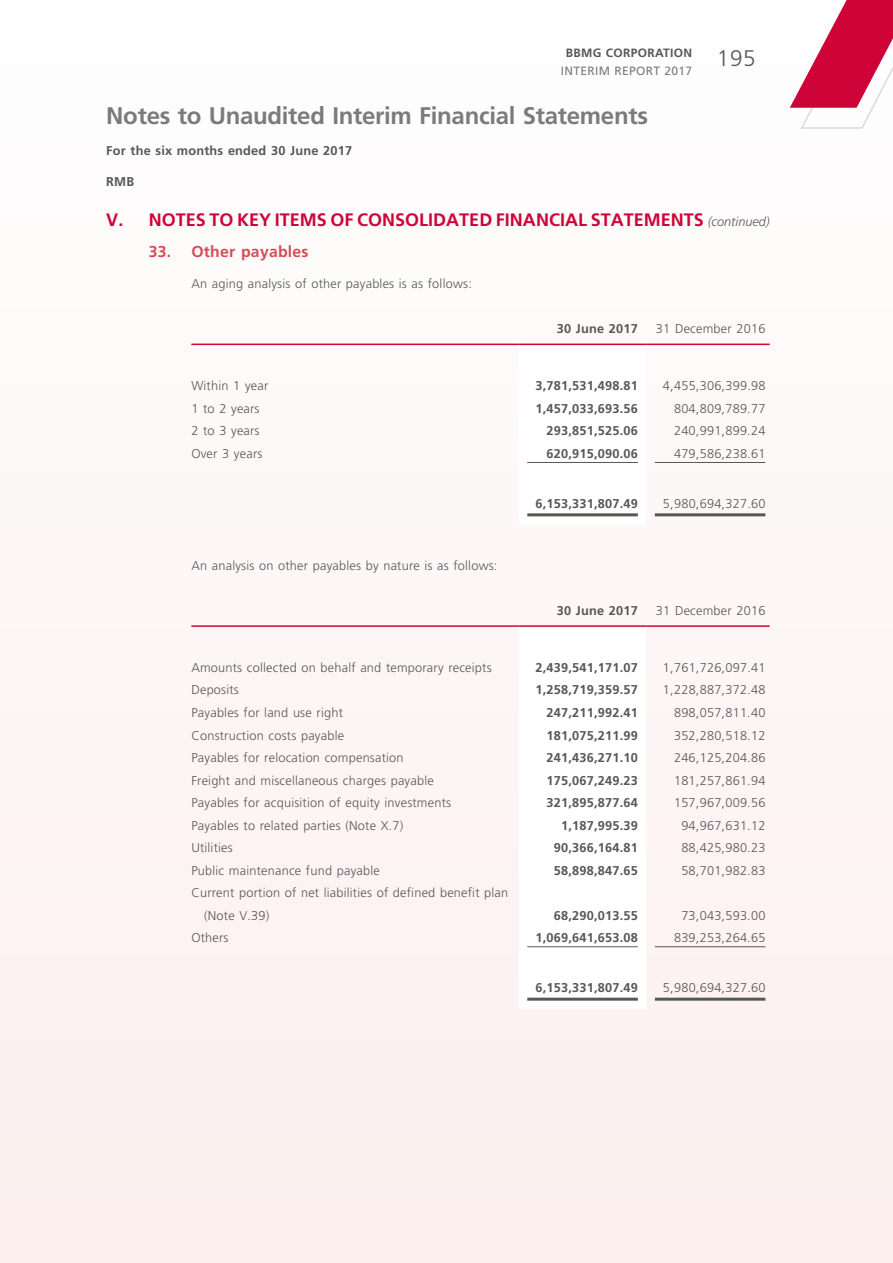
<style>
.page{position:relative;width:893px;height:1263px;background:#fdf7f6}
.page>*{position:absolute;margin:0;border:0;box-sizing:border-box;transform-origin:0 0}
.t1{font:700 24px "Frutiger LT Std";letter-spacing:-.015em;color:#7c7b7b}
.t2{font:300 22.5px "Frutiger LT Std";color:#575756}
.t3{font:700 18px "Frutiger LT Std";color:#ce0438}
.t4{font:700 15.75px "Frutiger LT Std";letter-spacing:.015em;color:#d74b55}
.t5{font:300 12.75px/22.5px "Frutiger LT Std";letter-spacing:.015em;color:#575756}
.t6{font:700 12.75px "Frutiger LT Std";letter-spacing:.015em;color:#575756}
.t7{font:12px "Frutiger LT Std";letter-spacing:.03em;color:#7c7b7b}
.t8{font:700 12px "Frutiger LT Std";letter-spacing:.03em;color:#575756}
.s1{font-weight:300;font-style:italic;font-size:12.75px;color:#575756}
</style>
<div class="page">
<svg style="left:790px;top:0;width:103px;height:129px"></svg>
<div style="left:519px;top:345px;width:127px;height:172px;background:#fff"></div>
<hr style="left:191px;top:344px;width:328px;height:1px;background:#ce0438">
<hr style="left:519px;top:344px;width:127px;height:1px;background:#ce0438">
<hr style="left:646px;top:344px;width:124px;height:1px;background:#ce0438">
<hr style="left:527px;top:462px;width:111px;height:1px;background:#575756">
<hr style="left:655px;top:462px;width:110px;height:1px;background:#575756">
<hr style="left:527px;top:513px;width:111px;height:3px;background:#575756">
<hr style="left:655px;top:513px;width:110px;height:3px;background:#575756">
<div style="left:527px;top:947px;width:111px;height:51px;background:#fff"></div>
<hr style="left:191px;top:625px;width:328px;height:2px;background:#ce0438">
<hr style="left:519px;top:625px;width:127px;height:2px;background:#ce0438">
<hr style="left:646px;top:625px;width:124px;height:2px;background:#ce0438">
<hr style="left:527px;top:946px;width:111px;height:1px;background:#575756">
<hr style="left:655px;top:946px;width:110px;height:1px;background:#575756">
<hr style="left:527px;top:998px;width:111px;height:3px;background:#575756">
<hr style="left:655px;top:998px;width:110px;height:3px;background:#575756">
<p class="t8" style="left:566px;top:46px;width:128px">BBMG CORPORATION</p>
<p class="t7" style="left:561px;top:63px;width:133px">INTERIM REPORT 2017</p>
<h1 class="t1" style="left:106px;top:102px;width:543px">Notes to Unaudited Interim Financial Statements</h1>
<p class="t6" style="left:106px;top:143px;width:247px">For the six months ended 30 June 2017</p>
<p class="t6" style="left:106px;top:174px;width:30px">RMB</p>
<h2 class="t2" style="left:717px;top:45px;width:40px">195</h2>
<h3 class="t3" style="left:106px;top:209px;width:665px">V. NOTES TO KEY ITEMS OF CONSOLIDATED FINANCIAL STATEMENTS <span class="s1">(continued)</span></h3>
<p class="t4" style="left:149px;top:242px;width:161px">33. Other payables</p>
<p class="t5" style="left:191px;top:273px;width:282px">An aging analysis of other payables is as follows:</p>
<p class="t6" style="left:557px;top:321px;width:83px">30 June 2017</p>
<p class="t5" style="left:656px;top:318px;width:111px">31 December 2016</p>
<p class="t5" style="left:191px;top:375px;width:78px">Within 1 year</p>
<p class="t6" style="left:535px;top:378px;width:104px">3,781,531,498.81</p>
<p class="t5" style="left:663px;top:375px;width:104px">4,455,306,399.98</p>
<p class="t5" style="left:191px;top:397px;width:70px">1 to 2 years</p>
<p class="t6" style="left:535px;top:401px;width:104px">1,457,033,693.56</p>
<p class="t5" style="left:674px;top:397px;width:93px">804,809,789.77</p>
<p class="t5" style="left:191px;top:420px;width:70px">2 to 3 years</p>
<p class="t6" style="left:546px;top:423px;width:93px">293,851,525.06</p>
<p class="t5" style="left:674px;top:420px;width:93px">240,991,899.24</p>
<p class="t5" style="left:191px;top:442px;width:73px">Over 3 years</p>
<p class="t6" style="left:546px;top:446px;width:93px">620,915,090.06</p>
<p class="t5" style="left:674px;top:442px;width:93px">479,586,238.61</p>
<p class="t6" style="left:535px;top:496px;width:104px">6,153,331,807.49</p>
<p class="t5" style="left:663px;top:492px;width:104px">5,980,694,327.60</p>
<p class="t5" style="left:191px;top:554px;width:308px">An analysis on other payables by nature is as follows:</p>
<p class="t6" style="left:557px;top:603px;width:83px">30 June 2017</p>
<p class="t5" style="left:656px;top:599px;width:111px">31 December 2016</p>
<p class="t5" style="left:191px;top:656px;width:302px">Amounts collected on behalf and temporary receipts</p>
<p class="t6" style="left:535px;top:660px;width:104px">2,439,541,171.07</p>
<p class="t5" style="left:663px;top:656px;width:104px">1,761,726,097.41</p>
<p class="t5" style="left:191px;top:679px;width:49px">Deposits</p>
<p class="t6" style="left:535px;top:682px;width:104px">1,258,719,359.57</p>
<p class="t5" style="left:663px;top:679px;width:104px">1,228,887,372.48</p>
<p class="t5" style="left:191px;top:701px;width:153px">Payables for land use right</p>
<p class="t6" style="left:546px;top:705px;width:93px">247,211,992.41</p>
<p class="t5" style="left:674px;top:701px;width:93px">898,057,811.40</p>
<p class="t5" style="left:191px;top:724px;width:154px">Construction costs payable</p>
<p class="t6" style="left:546px;top:727px;width:93px">181,075,211.99</p>
<p class="t5" style="left:674px;top:724px;width:93px">352,280,518.12</p>
<p class="t5" style="left:191px;top:746px;width:214px">Payables for relocation compensation</p>
<p class="t6" style="left:546px;top:750px;width:93px">241,436,271.10</p>
<p class="t5" style="left:674px;top:746px;width:93px">246,125,204.86</p>
<p class="t5" style="left:191px;top:769px;width:244px">Freight and miscellaneous charges payable</p>
<p class="t6" style="left:546px;top:773px;width:93px">175,067,249.23</p>
<p class="t5" style="left:674px;top:769px;width:93px">181,257,861.94</p>
<p class="t5" style="left:191px;top:791px;width:261px">Payables for acquisition of equity investments</p>
<p class="t6" style="left:546px;top:795px;width:93px">321,895,877.64</p>
<p class="t5" style="left:674px;top:791px;width:93px">157,967,009.56</p>
<p class="t5" style="left:191px;top:814px;width:214px">Payables to related parties (Note X.7)</p>
<p class="t6" style="left:561px;top:818px;width:78px">1,187,995.39</p>
<p class="t5" style="left:681px;top:814px;width:86px">94,967,631.12</p>
<p class="t5" style="left:191px;top:836px;width:43px">Utilities</p>
<p class="t6" style="left:554px;top:840px;width:86px">90,366,164.81</p>
<p class="t5" style="left:681px;top:836px;width:86px">88,425,980.23</p>
<p class="t5" style="left:191px;top:859px;width:190px">Public maintenance fund payable</p>
<p class="t6" style="left:554px;top:863px;width:86px">58,898,847.65</p>
<p class="t5" style="left:681px;top:859px;width:86px">58,701,982.83</p>
<p class="t5" style="left:204px;top:881px;width:306px;text-indent:-13px">Current portion of net liabilities of defined benefit plan (Note V.39)</p>
<p class="t6" style="left:554px;top:908px;width:86px">68,290,013.55</p>
<p class="t5" style="left:681px;top:904px;width:86px">73,043,593.00</p>
<p class="t5" style="left:191px;top:926px;width:39px">Others</p>
<p class="t6" style="left:535px;top:930px;width:104px">1,069,641,653.08</p>
<p class="t5" style="left:674px;top:926px;width:93px">839,253,264.65</p>
<p class="t6" style="left:535px;top:980px;width:104px">6,153,331,807.49</p>
<p class="t5" style="left:663px;top:977px;width:104px">5,980,694,327.60</p>
</div>
